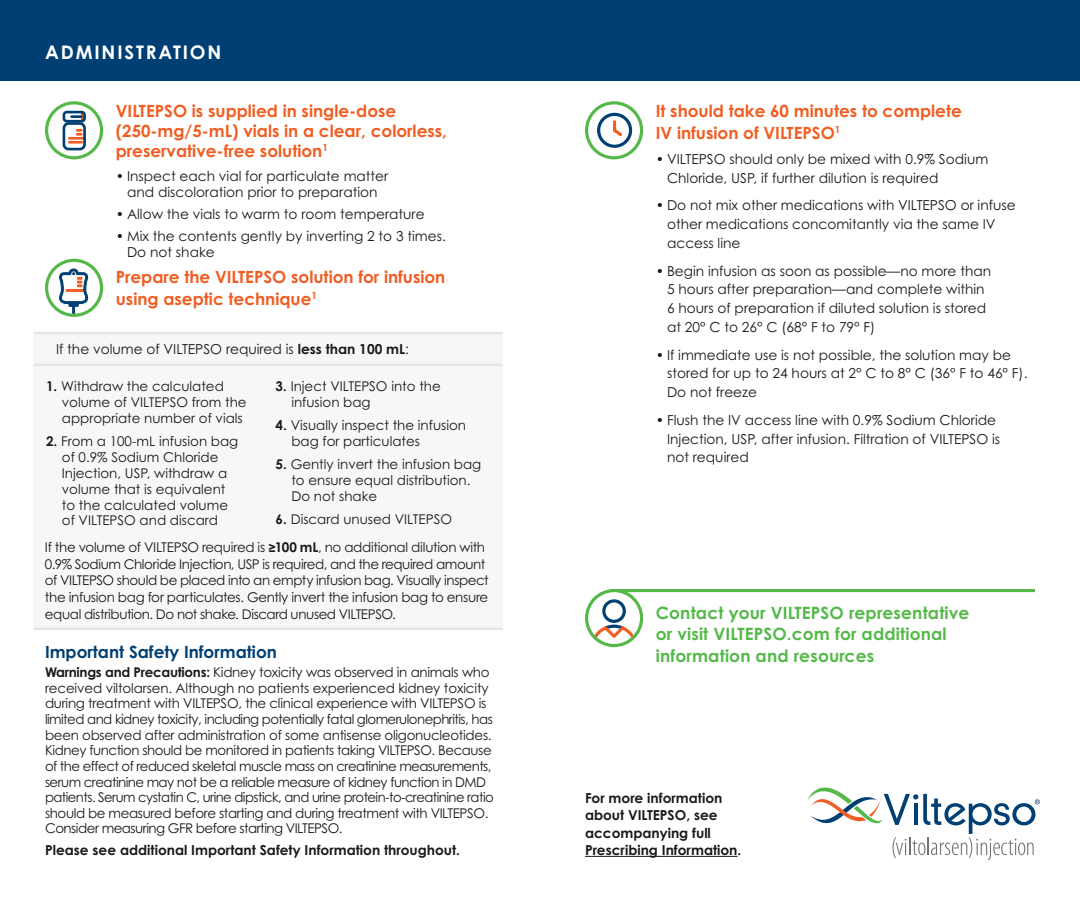
<style>
.page{position:relative;width:1080px;height:900px;background:#fff}
.page>*{position:absolute;margin:0;border:0;box-sizing:border-box;transform-origin:0 0}
.t1{font:700 18.75px "Century Gothic Std";letter-spacing:.1em;color:#fff}
.t2{font:700 17px/21.6px "Century Gothic Std";letter-spacing:.01em;color:#54b948}
.t3{font:700 16.88px/20px "Century Gothic Std";color:#f15d22}
.t4{font:700 16.88px "Century Gothic Std";color:#003f73}
.t5{font:13.75px/18.8px "Century Gothic Std";color:#1a1a1a}
.t6{font:700 13.75px/17.5px "Century Gothic Std";color:#1a1a1a}
.t7{font:13.5px/15.6px "Century Gothic Std";letter-spacing:-.02em;color:#1a1a1a}
.t8{font:13.5px/15.9px "Century Gothic Std";color:#1a1a1a}
.s1{font-weight:700}
</style>
<div class="page">
<div style="left:0;top:0;width:1080px;height:81px;background:#003f73"></div>
<svg style="left:46px;top:102px;width:56px;height:56px"></svg>
<div style="left:63px;top:122px;width:23px;height:28px;border:3px solid #003f73;border-radius:5px"></div>
<div style="left:45px;top:101px;width:58px;height:58px;border:2px solid #54b948;border-radius:50%"></div>
<svg style="left:46px;top:260px;width:56px;height:56px"></svg>
<svg style="left:59px;top:268px;width:30px;height:47px"></svg>
<div style="left:46px;top:260px;width:56px;height:56px;border:2px solid #54b948;border-radius:50%"></div>
<div style="left:45px;top:259px;width:58px;height:58px;border:2px solid #54b948;border-radius:50%"></div>
<div style="left:34px;top:334px;width:469px;height:295px;background:#f7f7f7"></div>
<hr style="left:34px;top:332px;width:469px;height:2px;background:#e6e6e6">
<hr style="left:34px;top:364px;width:469px;height:2px;background:#e6e6e6">
<hr style="left:585px;top:856px;width:153px;height:1px;background:#1a1a1a">
<svg style="left:586px;top:102px;width:56px;height:56px"></svg>
<div style="left:586px;top:102px;width:56px;height:56px;border:2px solid #54b948;border-radius:50%"></div>
<div style="left:597px;top:113px;width:35px;height:35px;border:3px solid #003f73;border-radius:50%"></div>
<svg style="left:610px;top:122px;width:15px;height:17px"></svg>
<div style="left:585px;top:101px;width:58px;height:58px;border:2px solid #54b948;border-radius:50%"></div>
<hr style="left:614px;top:589px;width:421px;height:3px;background:#54b948">
<svg style="left:586px;top:590px;width:56px;height:56px"></svg>
<svg style="left:589px;top:597px;width:50px;height:48px"></svg>
<div style="left:586px;top:590px;width:56px;height:56px;border:2px solid #54b948;border-radius:50%"></div>
<div style="left:585px;top:589px;width:58px;height:58px;border:2px solid #54b948;border-radius:50%"></div>
<svg style="left:807px;top:787px;width:233px;height:73px"></svg>
<hr style="left:34px;top:628px;width:469px;height:2px;background:#e6e6e6">
<h1 class="t1" style="left:45px;top:40px;width:178px">ADMINISTRATION</h1>
<p class="t3" style="left:116px;top:100px;width:333px">VILTEPSO is supplied in single-dose (250-mg/5-mL) vials in a clear, colorless, preservative-free solution<sup>1</sup></p>
<p class="t5" style="left:116px;top:168px;width:274px;line-height:16.2px;text-align:center">• Inspect each vial for particulate matter and discoloration prior to preparation</p>
<p class="t5" style="left:116px;top:204px;width:310px">• Allow the vials to warm to room temperature</p>
<p class="t5" style="left:127px;top:228px;width:320px;line-height:16.2px;text-indent:-11px">• Mix the contents gently by inverting 2 to 3 times.<br>Do not shake</p>
<p class="t3" style="left:116px;top:266px;width:331px;line-height:21.2px">Prepare the VILTEPSO solution for infusion using aseptic technique<sup>1</sup></p>
<p class="t5" style="left:56px;top:340px;width:354px">If the volume of VILTEPSO required is <span class="s1">less than 100 mL</span>:</p>
<p class="t8" style="left:291px;top:378px;width:151px;text-indent:-16px"><span class="s1">3.</span> Inject VILTEPSO into the infusion bag</p>
<p class="t8" style="left:291px;top:417px;width:176px;text-indent:-16px"><span class="s1">4.</span> Visually inspect the infusion bag for particulates</p>
<p class="t8" style="left:291px;top:456px;width:191px;text-indent:-16px"><span class="s1">5.</span> Gently invert the infusion bag to ensure equal distribution.<br>Do not shake</p>
<p class="t7" style="left:45px;top:505px;width:442px;line-height:28.2px;text-indent:231px"><span class="s1">6.</span> Discard unused VILTEPSO<br>If the volume of VILTEPSO required is <span class="s1">≥100 mL</span>, no additional dilution with</p>
<p class="t7" style="left:45px;top:555px;width:445px;line-height:16.6px">0.9% Sodium Chloride Injection, USP is required, and the required amount of VILTEPSO should be placed into an empty infusion bag. Visually inspect the infusion bag for particulates. Gently invert the infusion bag to ensure equal distribution. Do not shake. Discard unused VILTEPSO.</p>
<p class="t8" style="left:62px;top:378px;width:186px;text-indent:-16px"><span class="s1">1.</span> Withdraw the calculated volume of VILTEPSO from the appropriate number of vials</p>
<p class="t8" style="left:46px;top:433px;width:194px;text-align:center"><span class="s1">2.</span> From a 100-mL infusion bag of 0.9% Sodium Chloride<br>Injection, USP, withdraw a volume that is equivalent<br>to the calculated volume<br>of VILTEPSO and discard</p>
<p class="t4" style="left:45px;top:641px;width:233px">Important Safety Information</p>
<p class="t7" style="left:45px;top:664px;width:450px"><span class="s1">Warnings and Precautions:</span> Kidney toxicity was observed in animals who received viltolarsen. Although no patients experienced kidney toxicity during treatment with VILTEPSO, the clinical experience with VILTEPSO is limited and kidney toxicity, including potentially fatal glomerulonephritis, has been observed after administration of some antisense oligonucleotides.<br>Kidney function should be monitored in patients taking VILTEPSO. Because of the effect of reduced skeletal muscle mass on creatinine measurements, serum creatinine may not be a reliable measure of kidney function in DMD patients. Serum cystatin C, urine dipstick, and urine protein-to-creatinine ratio should be measured before starting and during treatment with VILTEPSO.<br>Consider measuring GFR before starting VILTEPSO.</p>
<p class="t6" style="left:45px;top:841px;width:417px">Please see additional Important Safety Information throughout.</p>
<p class="t3" style="left:656px;top:99px;width:308px;line-height:22.5px">It should take 60 minutes to complete<br>IV infusion of VILTEPSO<sup>1</sup></p>
<p class="t5" style="left:667px;top:149px;width:323px;text-indent:-11px">• VILTEPSO should only be mixed with 0.9% Sodium<br>Chloride, USP, if further dilution is required</p>
<p class="t5" style="left:667px;top:196px;width:350px;text-indent:-11px">• Do not mix other medications with VILTEPSO or infuse other medications concomitantly via the same IV access line</p>
<p class="t5" style="left:667px;top:261px;width:326px;text-indent:-11px">• Begin infusion as soon as possible—no more than 5 hours after preparation—and complete within 6 hours of preparation if diluted solution is stored at 20° C to 26° C (68° F to 79° F)</p>
<p class="t5" style="left:667px;top:345px;width:362px;text-indent:-11px">• If immediate use is not possible, the solution may be stored for up to 24 hours at 2° C to 8° C (36° F to 46° F).<br>Do not freeze</p>
<p class="t5" style="left:667px;top:410px;width:335px;text-indent:-11px">• Flush the IV access line with 0.9% Sodium Chloride<br>Injection, USP, after infusion. Filtration of VILTEPSO is not required</p>
<p class="t2" style="left:656px;top:601px;width:315px">Contact your VILTEPSO representative or visit VILTEPSO.com for additional information and resources</p>
<p class="t6" style="left:585px;top:788px;width:158px">For more information about VILTEPSO, see accompanying full<br>Prescribing Information.</p>
</div>
